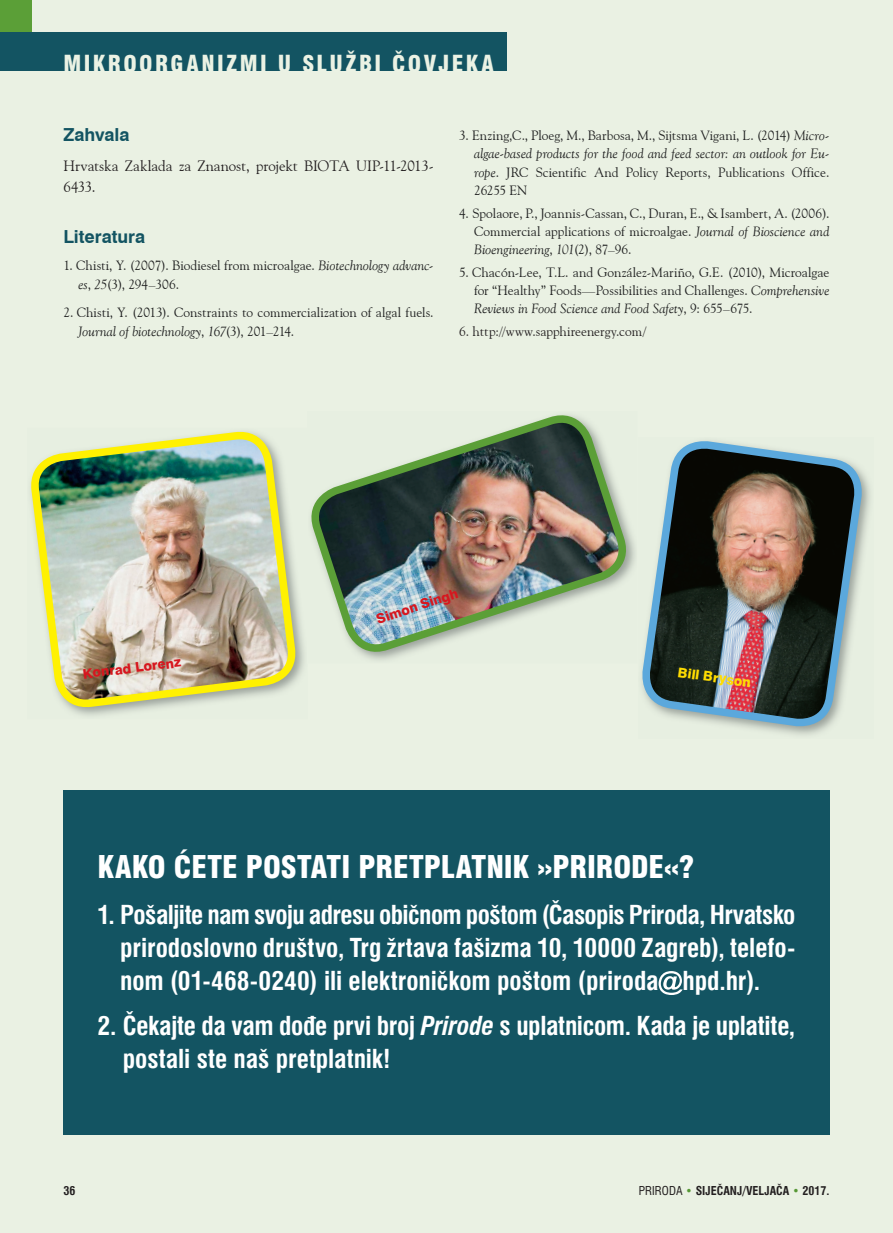
<style>
.page{position:relative;width:893px;height:1233px;background:#fff}
.page>*{position:absolute;margin:0;border:0;box-sizing:border-box;transform-origin:0 0}
.t1{font:900 condensed 30px "Swiss 721 BT";color:#fff}
.t2{font:700 condensed 25.5px/33px "Swiss 721 BT";letter-spacing:-.005em;color:#fff;text-align:justify}
.t3{font:900 condensed 22.5px "Swiss 721 BT";letter-spacing:.105em;color:#ebf2e4}
.t4{font:700 18px "Swiss 721 BT";color:#135462}
.t5{font:15px/21.1px "Goudy Old Style BT";letter-spacing:-.005em;color:#231f20}
.t6{font:13.5px/18.3px "Goudy Old Style BT";color:#1f2020;text-align:justify}
.t7{font:13.5px "Goudy Old Style BT";color:#231f20}
.t8{font:800 13.5px "Swiss 721 BT";color:#d7171f}
.t9{font:800 13.5px "Swiss 721 BT";color:#ffdc01}
.t10{font:700 condensed 12px "Swiss 721 BT";color:#231f20}
.s1{font-style:italic}
.s2{font-weight:400}
.s3{color:#569834}
</style>
<div class="page">
<div style="left:0;top:0;width:892px;height:1232px;background:#eaf1e3"></div>
<div style="left:0;top:0;width:31px;height:32px;background:#5b9f37"></div>
<div style="left:0;top:32px;width:506px;height:39px;background:#135462"></div>
<div style="left:63px;top:790px;width:766px;height:344px;background:#135462"></div>
<svg style="left:658px;top:971px;width:24px;height:23px"></svg>
<img style="left:30px;top:478px;width:275px;height:205px">
<img style="left:32px;top:431px;width:263px;height:286px">
<img style="left:361px;top:526px;width:275px;height:135px">
<img style="left:310px;top:414px;width:319px;height:241px">
<img style="left:641px;top:440px;width:224px;height:296px">
<h3 class="t3" style="left:63px;top:50px;width:431px">MIKROORGANIZMI U SLUŽBI ČOVJEKA</h3>
<h3 class="t4" style="left:63px;top:124px;width:68px">Zahvala</h3>
<p class="t5" style="left:63px;top:155px;width:371px">Hrvatska Zaklada za Znanost, projekt BIOTA UIP-11-2013-<br>6433.</p>
<h3 class="t4" style="left:63px;top:225px;width:83px">Literatura</h3>
<p class="t6" style="left:78px;top:256px;width:357px;line-height:18.9px;text-indent:-15px">1. Chisti, Y. (2007). Biodiesel from microalgae. <span class="s1">Biotechnology advanc&shy;es</span>, <span class="s1">25</span>(3), 294–306.</p>
<p class="t6" style="left:78px;top:302px;width:356px;line-height:18.9px;text-indent:-15px">2. Chisti, Y. (2013). Constraints to commercialization of algal fuels.<br><span class="s1">Journal of biotechnology</span>, <span class="s1">167</span>(3), 201–214.</p>
<p class="t6" style="left:474px;top:126px;width:357px;text-indent:-15px">3. Enzing,C., Ploeg, M., Barbosa, M., Sijtsma Vigani, L. (2014) <span class="s1">Micro&shy;algae-based products for the food and feed sector: an outlook for Eu&shy;rope</span>. JRC Scientific And Policy Reports, Publications Office.<br>26255 EN</p>
<p class="t6" style="left:474px;top:203px;width:357px;text-indent:-15px">4. Spolaore, P., Joannis-Cassan, C., Duran, E., &amp; Isambert, A. (2006).<br>Commercial applications of microalgae. <span class="s1">Journal of Bioscience and Bioengineering</span>, <span class="s1">101</span>(2), 87–96.</p>
<p class="t6" style="left:474px;top:262px;width:357px;text-indent:-15px">5. Chacón-Lee, T.L. and González-Mariño, G.E. (2010), Microalgae for “Healthy” Foods—Possibilities and Challenges. <span class="s1">Comprehensive Reviews in Food Science and Food Safety</span>, 9: 655–675.</p>
<p class="t7" style="left:459px;top:322px;width:188px">6. http://www.sapphireenergy.com/</p>
<p class="t8" style="left:82px;top:665px;width:100px;rotate:-7deg">Konrad Lorenz</p>
<p class="t8" style="left:374px;top:611px;width:87px;rotate:-18deg">Simon Singh</p>
<p class="t9" style="left:678px;top:663px;width:75px;rotate:8deg">Bill Bryson</p>
<h1 class="t1" style="left:97px;top:848px;width:597px">KAKO ]ETE POSTATI PRETPLATNIK »PRIRODE«?</h1>
<h2 class="t2" style="left:120px;top:897px;width:676px;text-indent:-23px">1. Po{aljite nam svoju adresu obi~nom po{tom (^asopis Priroda, Hrvatsko prirodoslovno dru{tvo, Trg žrtava fašizma 10, 10000 zagreb), telefo&shy;nom (01-468-0240) ili elektroničkom po{tom (priroda hpd.hr).</h2>
<h2 class="t2" style="left:123px;top:1009px;width:673px;text-indent:-25px">2. ^ekajte da vam do|e prvi broj <span class="s1">Prirode</span> s uplatnicom. Kada je uplatite, postali ste na{ pretplatnik!</h2>
<p class="t10" style="left:63px;top:1183px;width:13px">36</p>
<p class="t10" style="left:638px;top:1183px;width:192px"><span class="s2">PRIRODA</span> <span class="s3">•</span> SIJEČANJ/VELJAČA <span class="s3">•</span> 2017.</p>
</div>
